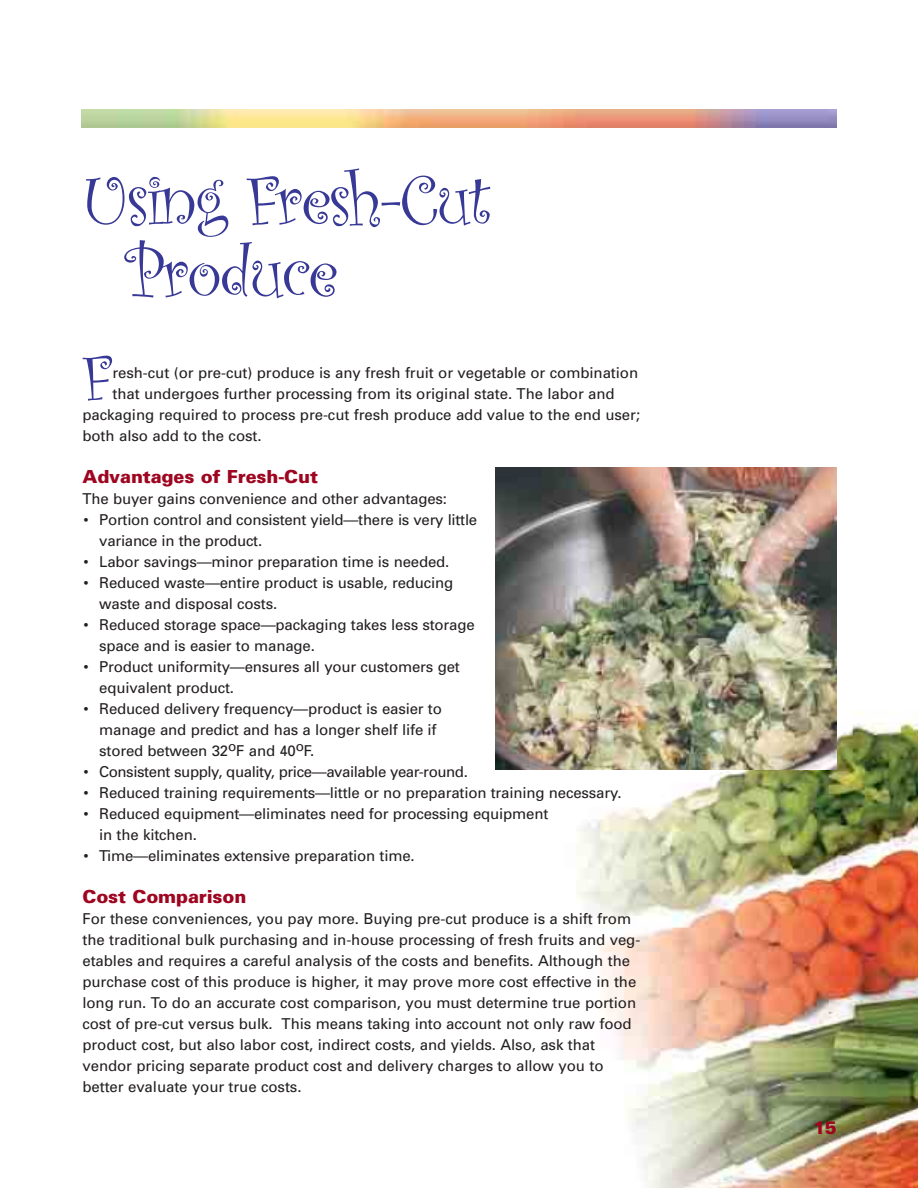
<style>
.page{position:relative;width:918px;height:1188px;background:#fff}
.page>*{position:absolute;margin:0;border:0;box-sizing:border-box;transform-origin:0 0}
.t1{font:72.75px/72.8px "Curlz";letter-spacing:-.03em;color:#383996}
.t2{font:66.75px "Curlz";color:#383996}
.t3{font:900 18px "Univers";letter-spacing:-.005em;color:#9e0520}
.t4{font:15px/21px "Univers";letter-spacing:-.005em;color:#231f20}
.t5{font:15px "Univers";letter-spacing:-.03em;color:#231f20}
</style>
<div class="page">
<img style="left:577px;top:712px;width:341px;height:476px">
<img style="left:81px;top:110px;width:756px;height:18px">
<img style="left:496px;top:467px;width:341px;height:303px">
<h1 class="t1" style="left:124px;top:167px;width:367px;text-indent:-43px">Using Fresh-Cut<br>Produce</h1>
<h2 class="t2" style="left:82px;top:349px;width:32px">F</h2>
<p class="t4" style="left:112px;top:363px;width:527px">resh-cut (or pre-cut) produce is any fresh fruit or vegetable or combination</p>
<p class="t4" style="left:112px;top:384px;width:504px">that undergoes further processing from its original state. The labor and</p>
<p class="t4" style="left:82px;top:405px;width:559px">packaging required to process pre-cut fresh produce add value to the end user;</p>
<p class="t4" style="left:82px;top:426px;width:181px">both also add to the cost.</p>
<p class="t3" style="left:82px;top:470px;width:237px">Advantages of Fresh-Cut</p>
<p class="t4" style="left:82px;top:489px;width:366px">The buyer gains convenience and other advantages:</p>
<p class="t4" style="left:99px;top:510px;width:380px;text-indent:-16px">• Portion control and consistent yield—there is very little variance in the product.</p>
<p class="t4" style="left:83px;top:552px;width:368px">• Labor savings—minor preparation time is needed.</p>
<p class="t4" style="left:99px;top:573px;width:356px;text-indent:-16px">• Reduced waste—entire product is usable, reducing waste and disposal costs.</p>
<p class="t4" style="left:99px;top:615px;width:377px;text-indent:-16px">• Reduced storage space—packaging takes less storage space and is easier to manage.</p>
<p class="t4" style="left:99px;top:657px;width:362px;text-indent:-16px">• Product uniformity—ensures all your customers get equivalent product.</p>
<p class="t4" style="left:99px;top:699px;width:344px;text-indent:-16px">• Reduced delivery frequency—product is easier to manage and predict and has a longer shelf life if stored between 32<sup>o</sup>F and 40<sup>o</sup>F.</p>
<p class="t5" style="left:83px;top:766px;width:386px">• Consistent supply, quality, price—available year-round.</p>
<p class="t4" style="left:83px;top:783px;width:540px">• Reduced training requirements—little or no preparation training necessary.</p>
<p class="t4" style="left:99px;top:804px;width:451px;text-indent:-16px">• Reduced equipment—eliminates need for processing equipment in the kitchen.</p>
<p class="t4" style="left:83px;top:846px;width:333px">• Time—eliminates extensive preparation time.</p>
<p class="t3" style="left:82px;top:890px;width:165px">Cost Comparison</p>
<p class="t4" style="left:82px;top:909px;width:559px">For these conveniences, you pay more. Buying pre-cut produce is a shift from the traditional bulk purchasing and in-house processing of fresh fruits and veg&shy;etables and requires a careful analysis of the costs and benefits. Although the purchase cost of this produce is higher, it may prove more cost effective in the long run. To do an accurate cost comparison, you must determine true portion cost of pre-cut versus bulk. This means taking into account not only raw food product cost, but also labor cost, indirect costs, and yields. Also, ask that vendor pricing separate product cost and delivery charges to allow you to better evaluate your true costs.</p>
<p class="t3" style="left:813px;top:1121px;width:25px">15</p>
</div>
